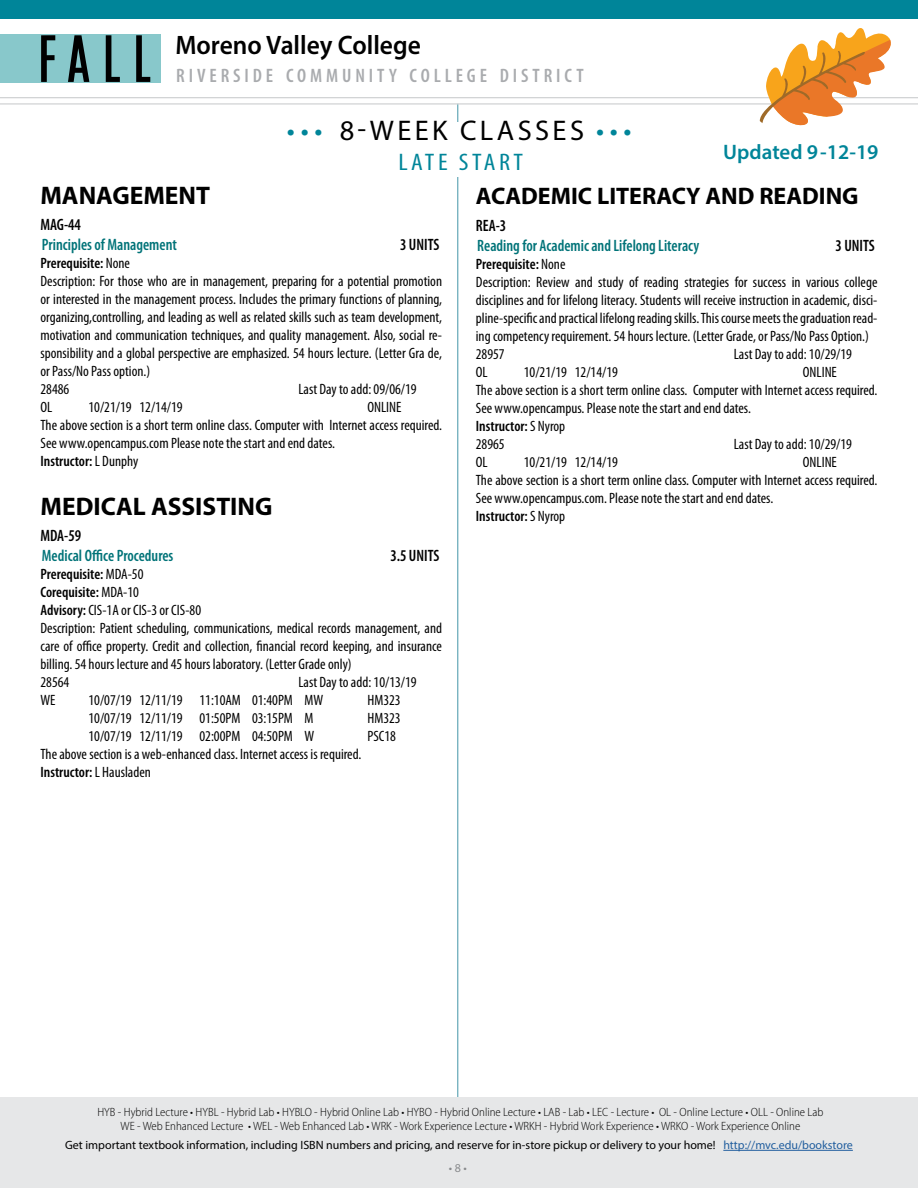
<style>
.page{position:relative;width:918px;height:1188px;background:#fff}
.page>*{position:absolute;margin:0;border:0;box-sizing:border-box;transform-origin:0 0}
.t1{font:28.5px "Myriad Pro";letter-spacing:.12em;color:#000}
.t2{font:600 26.85px "Myriad Pro";color:#000;scale:.95 1}
.t3{font:700 25.5px "Myriad Pro";color:#000}
.t4{font:700 24px "Myriad Pro";color:#000}
.t5{font:condensed 24px "Myriad Pro";letter-spacing:.13em;color:#008599;scale:1.12 1}
.t6{font:600 21px "Myriad Pro";color:#008599}
.t7{font:600 condensed 19.5px "Myriad Pro";letter-spacing:.2em;color:#a9abae}
.t8{font:600 condensed 16.5px "Myriad Pro";color:#007378;scale:.95 1}
.t9{font:600 condensed 16.5px "Myriad Pro";color:#000;scale:.95 1}
.t10{font:condensed 15px/18px "Myriad Pro";color:#000}
.t11{font:300 semi-condensed 12px/14.4px "Myriad Pro";color:#000;text-align:center}
.t12{font:12px "Myriad Pro";color:#000}
.t13{font:12px "Myriad Pro";color:#888a8c}
.s1{color:#008599}
.s2{font-weight:600}
.s3{color:#215e9e}
</style>
<div class="page">
<hr style="left:457px;top:104px;width:1px;height:1004px;background:#4396a8">
<div style="left:0;top:1097px;width:918px;height:91px;background:#e6e7e8"></div>
<hr style="left:723px;top:1150px;width:130px;height:1px;background:#215e9e">
<hr style="left:0;top:97px;width:918px;height:1px;background:#d1d3d4">
<hr style="left:0;top:103px;width:918px;height:2px;background:#d1d3d4">
<svg style="left:760px;top:28px;width:135px;height:98px"></svg>
<div style="left:0;top:0;width:918px;height:18px;background:#008599"></div>
<div style="left:0;top:34px;width:161px;height:48px;background:#88c8cb"></div>
<svg style="left:41px;top:35px;width:109px;height:47px"></svg>
<h2 class="t2" style="left:175px;top:28px;width:260px">Moreno Valley College</h2>
<h3 class="t7" style="left:176px;top:63px;width:409px">RIVERSIDE COMMUNITY COLLEGE DISTRICT</h3>
<h1 class="t1" style="left:287px;top:113px;width:346px"><span class="s1">•••</span> 8-WEEK CLASSES <span class="s1">•••</span></h1>
<h3 class="t5" style="left:398px;top:148px;width:113px">LATE START</h3>
<h3 class="t6" style="left:723px;top:139px;width:157px">Updated 9-12-19</h3>
<h3 class="t3" style="left:40px;top:179px;width:171px">MANAGEMENT</h3>
<p class="t9" style="left:40px;top:215px;width:44px">MAG-44</p>
<p class="t8" style="left:42px;top:234px;width:144px">Principles of Management</p>
<p class="t9" style="left:400px;top:234px;width:43px">3 UNITS</p>
<p class="t10" style="left:40px;top:254px;width:403px"><span class="s2">Prerequisite:</span> None<br>Description: For those who are in management, preparing for a potential promotion or interested in the management process. Includes the primary functions of planning, organizing,controlling, and leading as well as related skills such as team development, motivation and communication techniques, and quality management. Also, social re&shy;sponsibility and a global perspective are emphasized. 54 hours lecture. (Letter Gra de, or Pass/No Pass option.)<br>28486</p>
<h3 class="t4" style="left:476px;top:180px;width:384px">ACADEMIC LITERACY AND READING</h3>
<p class="t9" style="left:476px;top:215px;width:34px">REA-3</p>
<p class="t8" style="left:477px;top:235px;width:235px">Reading for Academic and Lifelong Literacy</p>
<p class="t9" style="left:835px;top:235px;width:43px">3 UNITS</p>
<p class="t10" style="left:476px;top:254px;width:403px"><span class="s2">Prerequisite:</span> None<br>Description: Review and study of reading strategies for success in various college disciplines and for lifelong literacy. Students will receive instruction in academic, disci&shy;pline-specific and practical lifelong reading skills. This course meets the graduation read&shy;ing competency requirement. 54 hours lecture. (Letter Grade, or Pass/No Pass Option.)<br>28957</p>
<p class="t10" style="left:734px;top:344px;width:120px">Last Day to add: 10/29/19</p>
<p class="t10" style="left:476px;top:362px;width:403px;text-indent:327px">ONLINE<br>The above section is a short term online class. Computer with Internet access required.<br>See www.opencampus. Please note the start and end dates.<br><span class="s2">Instructor:</span> S Nyrop<br>28965</p>
<p class="t10" style="left:476px;top:362px;width:13px">OL</p>
<p class="t10" style="left:524px;top:362px;width:96px">10/21/19 12/14/19</p>
<p class="t10" style="left:298px;top:380px;width:120px">Last Day to add: 09/06/19</p>
<p class="t10" style="left:40px;top:398px;width:403px;text-indent:327px">ONLINE<br>The above section is a short term online class. Computer with Internet access required.<br>See www.opencampus.com Please note the start and end dates.<br><span class="s2">Instructor:</span> L Dunphy</p>
<h3 class="t3" style="left:40px;top:489px;width:234px">MEDICAL ASSISTING</h3>
<p class="t9" style="left:40px;top:526px;width:44px">MDA-59</p>
<p class="t8" style="left:42px;top:545px;width:140px">Medical Office Procedures</p>
<p class="t9" style="left:390px;top:545px;width:53px">3.5 UNITS</p>
<p class="t10" style="left:40px;top:565px;width:403px"><span class="s2">Prerequisite:</span> MDA-50<br><span class="s2">Corequisite:</span> MDA-10<br><span class="s2">Advisory:</span> CIS-1A or CIS-3 or CIS-80<br>Description: Patient scheduling, communications, medical records management, and care of office property. Credit and collection, financial record keeping, and insurance billing. 54 hours lecture and 45 hours laboratory. (Letter Grade only)<br>28564</p>
<p class="t10" style="left:40px;top:398px;width:13px">OL</p>
<p class="t10" style="left:88px;top:398px;width:96px">10/21/19 12/14/19</p>
<p class="t10" style="left:734px;top:434px;width:120px">Last Day to add: 10/29/19</p>
<p class="t10" style="left:476px;top:452px;width:403px;text-indent:327px">ONLINE<br>The above section is a short term online class. Computer with Internet access required.<br>See www.opencampus.com. Please note the start and end dates.<br><span class="s2">Instructor:</span> S Nyrop</p>
<p class="t10" style="left:476px;top:452px;width:13px">OL</p>
<p class="t10" style="left:524px;top:452px;width:96px">10/21/19 12/14/19</p>
<p class="t10" style="left:298px;top:673px;width:120px">Last Day to add: 10/13/19</p>
<p class="t10" style="left:40px;top:691px;width:17px">WE</p>
<p class="t10" style="left:88px;top:691px;width:236px">10/07/19 12/11/19 11:10AM 01:40PM MW</p>
<p class="t10" style="left:368px;top:691px;width:35px">HM323</p>
<p class="t10" style="left:88px;top:709px;width:226px">10/07/19 12/11/19 01:50PM 03:15PM M</p>
<p class="t10" style="left:368px;top:709px;width:35px">HM323</p>
<p class="t10" style="left:88px;top:727px;width:227px">10/07/19 12/11/19 02:00PM 04:50PM W</p>
<p class="t10" style="left:368px;top:727px;width:30px">PSC18</p>
<p class="t10" style="left:40px;top:745px;width:322px">The above section is a web-enhanced class. Internet access is required.<br><span class="s2">Instructor:</span> L Hausladen</p>
<p class="t11" style="left:97px;top:1105px;width:727px">HYB - Hybrid Lecture • HYBL - Hybrid Lab • HYBLO - Hybrid Online Lab • HYBO - Hybrid Online Lecture • LAB - Lab • LEC - Lecture • OL - Online Lecture • OLL - Online Lab<br>WE - Web Enhanced Lecture • WEL - Web Enhanced Lab • WRK - Work Experience Lecture • WRKH - Hybrid Work Experience • WRKO - Work Experience Online</p>
<p class="t12" style="left:65px;top:1138px;width:789px">Get important textbook information, including ISBN numbers and pricing, and reserve for in-store pickup or delivery to your home! <span class="s3">http://mvc.edu/bookstore</span></p>
<p class="t13" style="left:449px;top:1160px;width:20px">• 8 •</p>
</div>
